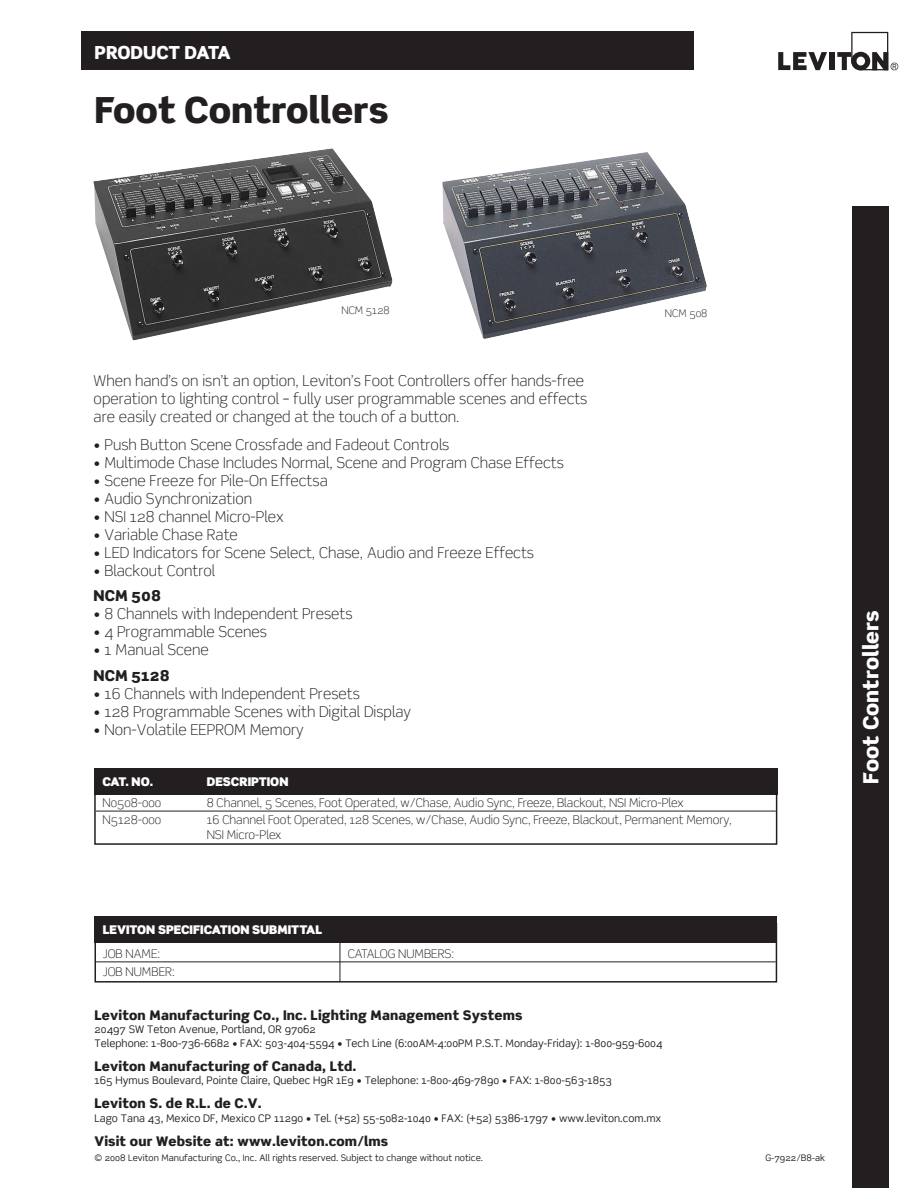
<style>
.page{position:relative;width:918px;height:1188px;background:#fff}
.page>*{position:absolute;margin:0;border:0;box-sizing:border-box;transform-origin:0 0}
.Main_Headline_BIG{font:900 36px "Scene";color:#231f20}
.Bullets{font:900 21px "Scene";color:#fff}
.Page_headline_-_uppe{font:900 18px "Scene";letter-spacing:-.02em;color:#fff}
.Bullets-2{font:300 15px "Scene";color:#231f20}
.Body_Copy{font:300 15px/18px "Scene";color:#231f20}
.Head{font:900 15px "Scene";color:#231f20}
.t1{font:900 13.35px "Scene";letter-spacing:.01em;color:#231f20}
.part_numbers{font:300 12px/15px "Scene";color:#231f20}
.Part_No__Header{font:900 12px "Scene";color:#fff}
.t2{font:10.5px "Scene";color:#231f20}
.Captions{font:300 10.5px "Scene";color:#231f20}
.t3{font:9px "Scene";color:#231f20}
</style>
<div class="page">
<svg style="left:778px;top:52px;width:49px;height:18px"></svg>
<div style="left:829px;top:52px;width:5px;height:18px;background:#231f20"></div>
<svg style="left:837px;top:32px;width:61px;height:38px"></svg>
<div style="left:81px;top:32px;width:613px;height:38px;background:#231f20"></div>
<div style="left:852px;top:207px;width:36px;height:981px;background:#231f20"></div>
<div style="left:94px;top:916px;width:683px;height:27px;background:#231f20"></div>
<hr style="left:96px;top:962px;width:680px;height:1px;background:#231f20">
<div style="left:95px;top:923px;width:682px;height:60px;border:2px solid #231f20"></div>
<hr style="left:340px;top:941px;width:1px;height:41px;background:#231f20">
<div style="left:94px;top:768px;width:683px;height:27px;background:#231f20"></div>
<hr style="left:96px;top:811px;width:680px;height:1px;background:#231f20">
<div style="left:94px;top:775px;width:683px;height:70px;border:2px solid #231f20"></div>
<img style="left:93px;top:148px;width:300px;height:193px">
<img style="left:442px;top:152px;width:265px;height:187px">
<p class="Page_headline_-_uppe" style="left:94px;top:40px;width:138px">product data</p>
<p class="Main_Headline_BIG" style="left:94px;top:87px;width:296px">Foot Controllers</p>
<p class="Captions" style="left:341px;top:304px;width:50px">NCM 5128</p>
<p class="Captions" style="left:665px;top:307px;width:44px">NCM 508</p>
<p class="Body_Copy" style="left:94px;top:372px;width:495px">When hand’s on isn’t an option, Leviton’s Foot Controllers offer hands-free operation to lighting control – fully user programmable scenes and effects are easily created or changed at the touch of a button.</p>
<p class="Bullets-2" style="left:94px;top:435px;width:357px">• Push Button Scene Crossfade and Fadeout Controls</p>
<p class="Bullets-2" style="left:94px;top:453px;width:472px">• Multimode Chase Includes Normal, Scene and Program Chase Effects</p>
<p class="Bullets-2" style="left:94px;top:471px;width:236px">• Scene Freeze for Pile-On Effectsa</p>
<p class="Bullets-2" style="left:94px;top:489px;width:160px">• Audio Synchronization</p>
<p class="Bullets-2" style="left:94px;top:507px;width:192px">• NSI 128 channel Micro-Plex</p>
<p class="Bullets-2" style="left:94px;top:525px;width:146px">• Variable Chase Rate</p>
<p class="Bullets-2" style="left:94px;top:543px;width:442px">• LED Indicators for Scene Select, Chase, Audio and Freeze Effects</p>
<p class="Bullets-2" style="left:94px;top:561px;width:123px">• Blackout Control</p>
<p class="Head" style="left:94px;top:586px;width:69px">NCM 508</p>
<p class="Bullets-2" style="left:94px;top:605px;width:260px">• 8 Channels with Independent Presets</p>
<p class="Bullets-2" style="left:94px;top:623px;width:175px">• 4 Programmable Scenes</p>
<p class="Bullets-2" style="left:94px;top:641px;width:117px">• 1 Manual Scene</p>
<p class="Head" style="left:94px;top:666px;width:77px">NCM 5128</p>
<p class="Bullets-2" style="left:94px;top:684px;width:268px">• 16 Channels with Independent Presets</p>
<p class="Bullets-2" style="left:94px;top:702px;width:319px">• 128 Programmable Scenes with Digital Display</p>
<p class="Bullets-2" style="left:94px;top:720px;width:212px">• Non-Volatile EEPROM Memory</p>
<p class="Part_No__Header" style="left:102px;top:774px;width:52px">CAT. NO.</p>
<p class="Part_No__Header" style="left:207px;top:774px;width:83px">DESCRIPTION</p>
<p class="part_numbers" style="left:102px;top:796px;width:60px">N0508-000</p>
<p class="part_numbers" style="left:207px;top:796px;width:479px">8 Channel, 5 Scenes, Foot Operated, w/Chase, Audio Sync, Freeze, Blackout, NSI Micro-Plex</p>
<p class="part_numbers" style="left:102px;top:812px;width:60px">N5128-000</p>
<p class="part_numbers" style="left:207px;top:812px;width:526px">16 Channel Foot Operated, 128 Scenes, w/Chase, Audio Sync, Freeze, Blackout, Permanent Memory,<br>NSI Micro-Plex</p>
<p class="Part_No__Header" style="left:103px;top:922px;width:221px">LEVITON SPECIFICATION SUBMITTAL</p>
<p class="part_numbers" style="left:103px;top:946px;width:59px">JOB NAME:</p>
<p class="part_numbers" style="left:348px;top:946px;width:108px">CATALOG NUMBERS:</p>
<p class="part_numbers" style="left:103px;top:964px;width:74px">JOB NUMBER:</p>
<p class="t1" style="left:94px;top:1006px;width:429px">Leviton Manufacturing Co., Inc. Lighting Management Systems</p>
<p class="t2" style="left:94px;top:1023px;width:223px">20497 SW Teton Avenue, Portland, OR 97062</p>
<p class="t2" style="left:94px;top:1036px;width:569px">Telephone: 1-800-736-6682 • FAX: 503-404-5594 • Tech Line (6:00AM-4:00PM P.S.T. Monday-Friday): 1-800-959-6004</p>
<p class="t1" style="left:94px;top:1057px;width:263px">Leviton Manufacturing of Canada, Ltd.</p>
<p class="t2" style="left:94px;top:1074px;width:519px">165 Hymus Boulevard, Pointe Claire, Quebec H9R 1E9 • Telephone: 1-800-469-7890 • FAX: 1-800-563-1853</p>
<p class="t1" style="left:94px;top:1095px;width:169px">Leviton S. de R.L. de C.V.</p>
<p class="t2" style="left:94px;top:1111px;width:568px">Lago Tana 43, Mexico DF, Mexico CP 11290 • Tel. (+52) 55-5082-1040 • FAX: (+52) 5386-1797 • www.leviton.com.mx</p>
<p class="t1" style="left:94px;top:1132px;width:295px">Visit our Website at: www.leviton.com/lms</p>
<p class="t3" style="left:94px;top:1152px;width:390px">© 2008 Leviton Manufacturing Co., Inc. All rights reserved. Subject to change without notice.</p>
<p class="t3" style="left:766px;top:1152px;width:61px">G-7922/B8-ak</p>
<p class="Bullets" style="left:857px;top:784px;width:175px;rotate:-90deg">Foot Controllers</p>
</div>
